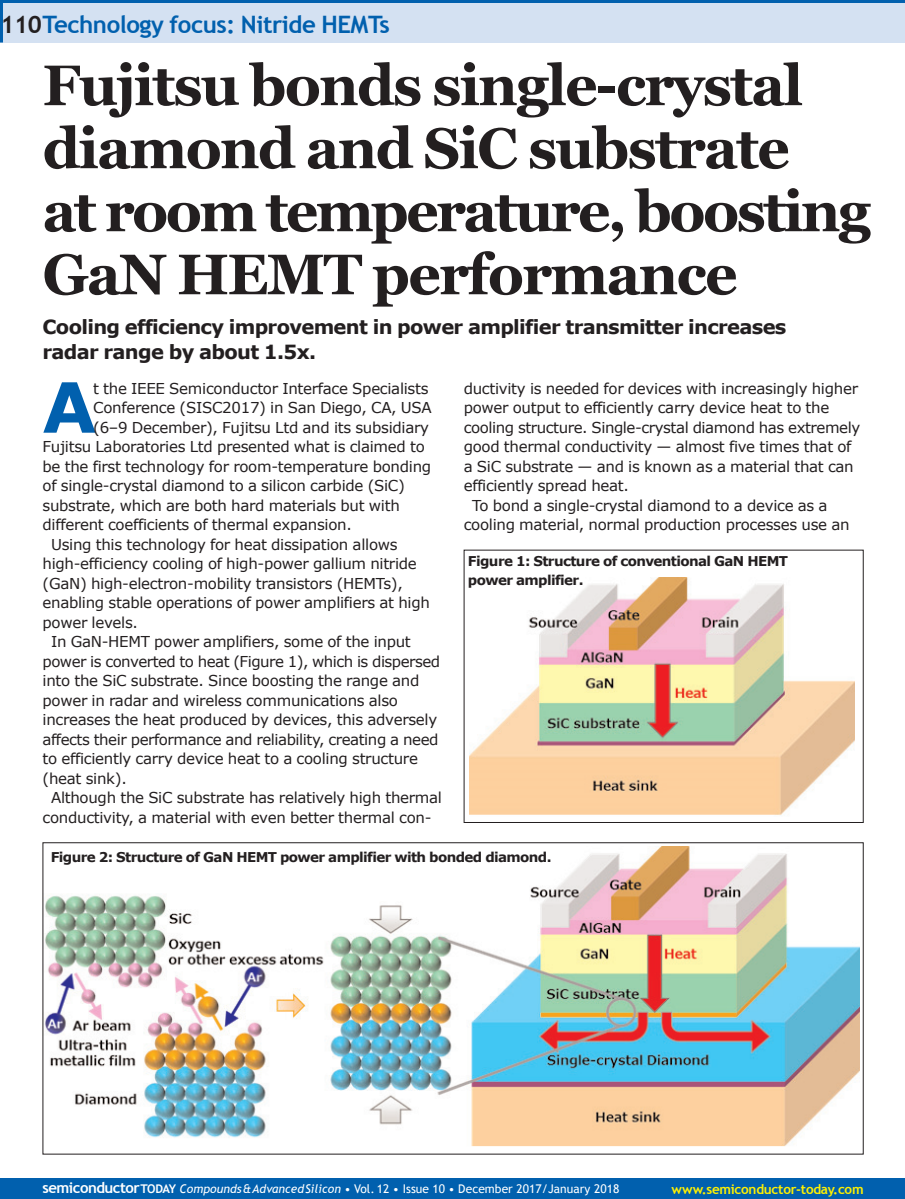
<style>
.page{position:relative;width:905px;height:1199px;background:#fff}
.page>*{position:absolute;margin:0;border:0;box-sizing:border-box;transform-origin:0 0}
.t1{font:700 69.3px "Verdana";color:#0160ae}
.t2{font:700 57px/63px "Georgia";letter-spacing:-.03em;color:#231f20}
.t3{font:700 24px "Trebuchet MS";letter-spacing:-.02em;color:#0160ae}
.t4{font:700 19.5px/25.5px "Verdana";letter-spacing:-.035em;color:#231f20}
.t5{font:15px "Verdana";letter-spacing:-.02em;color:#231f20}
.t6{font:700 13.5px/18.8px "Verdana";letter-spacing:-.045em;color:#231f20}
.t7{font:700 13.5px "Trebuchet MS";letter-spacing:-.02em;color:#fff101}
.t8{font:12px "Trebuchet MS";letter-spacing:.005em;color:#fff}
.s1{color:#231f20}
.s2{font-weight:700;font-size:15px}
.s3{font-weight:700}
.s4{font-style:italic}
</style>
<div class="page">
<div style="left:0;top:0;width:904px;height:43px;background:#d4e1f2"></div>
<hr style="left:0;top:0;width:3px;height:43px;background:#0160ae">
<div style="left:0;top:1178px;width:904px;height:20px;background:#0160ae"></div>
<hr style="left:0;top:0;width:904px;height:3px;background:#0160ae">
<img style="left:45px;top:847px;width:814px;height:300px">
<img style="left:469px;top:577px;width:385px;height:238px">
<p class="t3" style="left:1px;top:10px;width:391px"><span class="s1">110</span>Technology focus: Nitride HEMTs</p>
<p class="t2" style="left:43px;top:54px;width:829px">Fujitsu bonds single-crystal diamond and SiC substrate<br>at room temperature, boosting<br>GaN HEMT performance</p>
<p class="t4" style="left:43px;top:313px;width:745px">Cooling efficiency improvement in power amplifier transmitter increases radar range by about 1.5x.</p>
<p class="t1" style="left:43px;top:363px;width:55px">A</p>
<p class="t5" style="left:93px;top:378px;width:337px">t the IEEE Semiconductor Interface Specialists</p>
<p class="t5" style="left:93px;top:398px;width:340px">Conference (SISC2017) in San Diego, CA, USA</p>
<p class="t5" style="left:93px;top:417px;width:337px">(6–9 December), Fujitsu Ltd and its subsidiary</p>
<p class="t5" style="left:43px;top:437px;width:384px">Fujitsu Laboratories Ltd presented what is claimed to</p>
<p class="t5" style="left:43px;top:456px;width:390px">be the first technology for room-temperature bonding</p>
<p class="t5" style="left:43px;top:476px;width:364px">of single-crystal diamond to a silicon carbide (SiC)</p>
<p class="t5" style="left:43px;top:495px;width:359px">substrate, which are both hard materials but with</p>
<p class="t5" style="left:43px;top:515px;width:311px">different coefficients of thermal expansion.</p>
<p class="t5" style="left:51px;top:534px;width:348px">Using this technology for heat dissipation allows</p>
<p class="t5" style="left:43px;top:554px;width:376px">high-efficiency cooling of high-power gallium nitride</p>
<p class="t5" style="left:43px;top:573px;width:362px">(GaN) high-electron-mobility transistors (HEMTs),</p>
<p class="t5" style="left:43px;top:593px;width:389px">enabling stable operations of power amplifiers at high</p>
<p class="t5" style="left:43px;top:612px;width:97px">power levels.</p>
<p class="t5" style="left:51px;top:632px;width:361px">In GaN-HEMT power amplifiers, some of the input</p>
<p class="t5" style="left:43px;top:651px;width:399px">power is converted to heat (Figure 1), which is dispersed</p>
<p class="t5" style="left:43px;top:671px;width:378px">into the SiC substrate. Since boosting the range and</p>
<p class="t5" style="left:43px;top:690px;width:357px">power in radar and wireless communications also</p>
<p class="t5" style="left:43px;top:710px;width:396px">increases the heat produced by devices, this adversely</p>
<p class="t5" style="left:43px;top:729px;width:397px">affects their performance and reliability, creating a need</p>
<p class="t5" style="left:43px;top:749px;width:377px">to efficiently carry device heat to a cooling structure</p>
<p class="t5" style="left:43px;top:768px;width:86px">(heat sink).</p>
<p class="t5" style="left:51px;top:788px;width:392px">Although the SiC substrate has relatively high thermal</p>
<p class="t5" style="left:43px;top:807px;width:390px">conductivity, a material with even better thermal con-</p>
<p class="t5" style="left:463px;top:378px;width:396px">ductivity is needed for devices with increasingly higher</p>
<p class="t5" style="left:463px;top:398px;width:367px">power output to efficiently carry device heat to the</p>
<p class="t5" style="left:463px;top:417px;width:398px">cooling structure. Single-crystal diamond has extremely</p>
<p class="t5" style="left:463px;top:437px;width:389px">good thermal conductivity — almost five times that of</p>
<p class="t5" style="left:463px;top:456px;width:391px">a SiC substrate — and is known as a material that can</p>
<p class="t5" style="left:463px;top:476px;width:167px">efficiently spread heat.</p>
<p class="t5" style="left:472px;top:495px;width:357px">To bond a single-crystal diamond to a device as a</p>
<p class="t5" style="left:463px;top:515px;width:387px">cooling material, normal production processes use an</p>
<p class="t6" style="left:468px;top:551px;width:321px">Figure 1: Structure of conventional GaN HEMT power amplifier.</p>
<p class="t6" style="left:51px;top:847px;width:502px">Figure 2: Structure of GaN HEMT power amplifier with bonded diamond.</p>
<p class="t8" style="left:43px;top:1181px;width:578px"><span class="s2">semiconductor</span><span class="s3">TODAY</span> <span class="s4">Compounds&amp;AdvancedSilicon</span> • Vol. 12 • Issue 10 • December 2017/January 2018</p>
<p class="t7" style="left:671px;top:1180px;width:194px">www.semiconductor-today.com</p>
</div>
